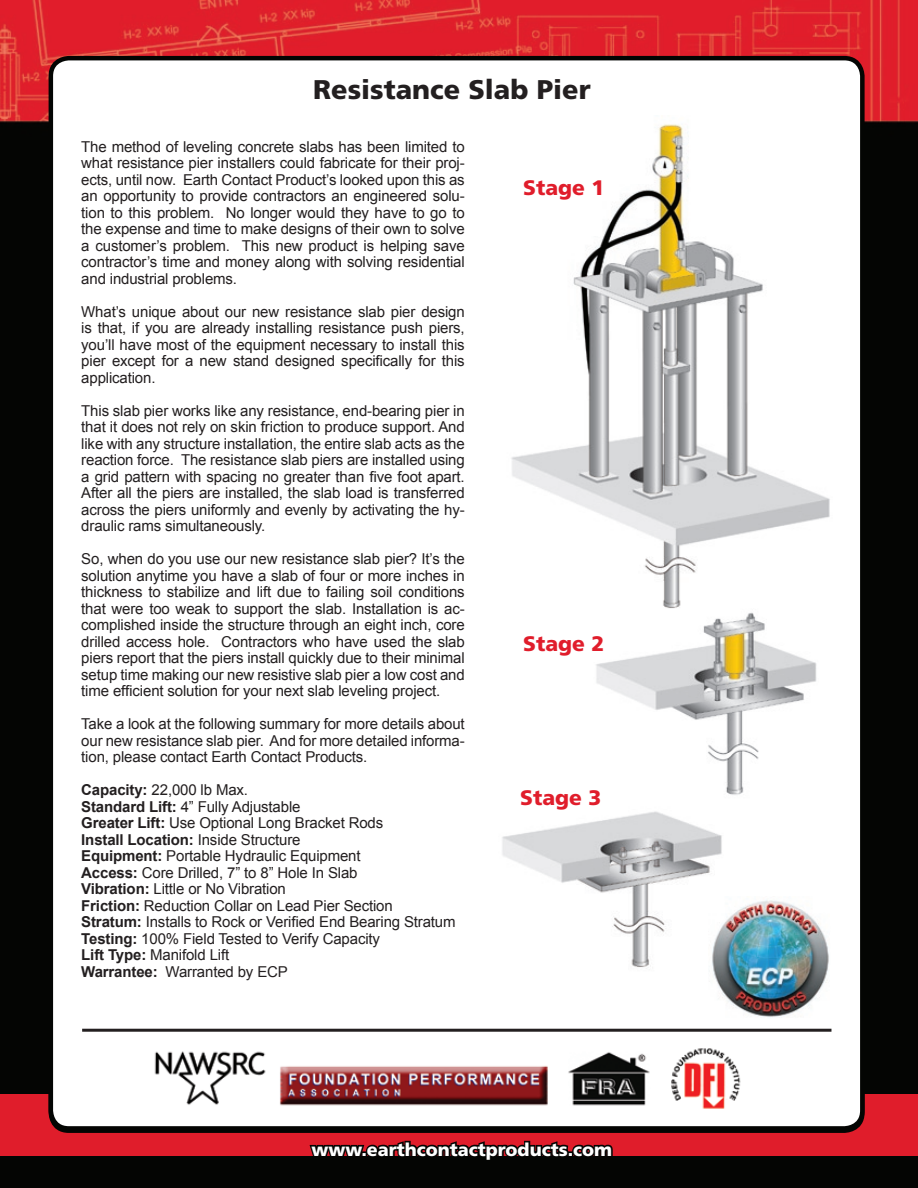
<style>
.page{position:relative;width:918px;height:1188px;background:#fff}
.page>*{position:absolute;margin:0;border:0;box-sizing:border-box;transform-origin:0 0}
.t1{font:900 27px "Frutiger";color:#231f20}
.t2{font:900 21px "Frutiger";color:#e01d2b}
.t3{font:900 18px "Frutiger";color:#fff}
.t4{font:15px/16.5px "Arial";letter-spacing:-.01em;color:#231f20;text-align:justify}
.s1{font-weight:700}
.s2{font-style:inherit}
</style>
<div class="page">
<img style="left:0;top:0;width:918px;height:1188px">
<div style="left:0;top:1095px;width:918px;height:61px;background:#e01d2b"></div>
<div style="left:51px;top:58px;width:811px;height:1070px;background:#fff;border-radius:18px"></div>
<svg style="left:308px;top:1126px;width:306px;height:55px"></svg>
<img style="left:154px;top:1048px;width:587px;height:61px">
<img style="left:502px;top:124px;width:328px;height:843px">
<img style="left:709px;top:897px;width:121px;height:121px">
<hr style="left:82px;top:1029px;width:749px;height:3px;background:#231f20">
<h1 class="t1" style="left:313px;top:73px;width:279px">Resistance Slab Pier</h1>
<p class="t4" style="left:81px;top:138px;width:385px">The method of leveling concrete slabs has been limited to what resistance pier installers could fabricate for their proj&shy;ects, until now. Earth Contact Product’s looked upon this as an opportunity to provide contractors an engineered solu&shy;tion to this problem. No longer would they have to go to the expense and time to make designs of their own to solve a customer’s problem. This new product is helping save contractor’s time and money along with solving residential and industrial problems.</p>
<p class="t4" style="left:81px;top:303px;width:385px">What’s unique about our new resistance slab pier design is that, if you are already installing resistance push piers, you’ll have most of the equipment necessary to install this pier except for a new stand designed specifically for this application.</p>
<p class="t4" style="left:81px;top:402px;width:385px">This slab pier works like any resistance, end-bearing pier in that it does not rely on skin friction to produce support. And like with any structure installation, the entire slab acts as the reaction force. The resistance slab piers are installed using a grid pattern with spacing no greater than five foot apart.<br>After all the piers are installed, the slab load is transferred across the piers uniformly and evenly by activating the hy&shy;draulic rams simultaneously.</p>
<p class="t4" style="left:81px;top:551px;width:385px">So, when do you use our new resistance slab pier? It’s the solution anytime you have a slab of four or more inches in thickness to stabilize and lift due to failing soil conditions that were too weak to support the slab. Installation is ac&shy;complished inside the structure through an eight inch, core drilled access hole. Contractors who have used the slab piers report that the piers install quickly due to their minimal setup time making our new resistive slab pier a low cost and time efficient solution for your next slab leveling project.</p>
<p class="t4" style="left:81px;top:716px;width:385px">Take a look at the following summary for more details about our new resistance slab pier. And for more detailed informa&shy;tion, please contact Earth Contact Products.</p>
<p class="t4" style="left:81px;top:782px;width:376px;text-align:left"><span class="s1">Capacity:</span> 2<span class="s2">2</span>,000 lb Max.<br><span class="s1">Standard Lift:</span> 4” Fully Adjustable<br><span class="s1">Greater Lift:</span> Use Optional Long Bracket Rods<br><span class="s1">Install Location:</span> Inside Structure<br><span class="s1">Equipment:</span> Portable Hydraulic Equipment<br><span class="s1">Access:</span> Core Drilled, 7” to 8” Hole In Slab<br><span class="s1">Vibration:</span> Little or No Vibration<br><span class="s1">Friction:</span> Reduction Collar on Lead Pier Section <span class="s1">Stratum:</span> Installs to Rock or Verified End Bearing Stratum <span class="s1">Testing:</span> 100% Field Tested to Verify Capacity<br><span class="s1">Lift Type:</span> Manifold Lift<br><span class="s1">Warrantee:</span> Warranted by ECP</p>
<h2 class="t2" style="left:523px;top:174px;width:83px">Stage 1</h2>
<h2 class="t2" style="left:523px;top:630px;width:83px">Stage 2</h2>
<h2 class="t2" style="left:520px;top:785px;width:83px">Stage 3</h2>
<p class="t3" style="left:311px;top:1139px;width:302px">www.earthcontactproducts.com</p>
</div>
